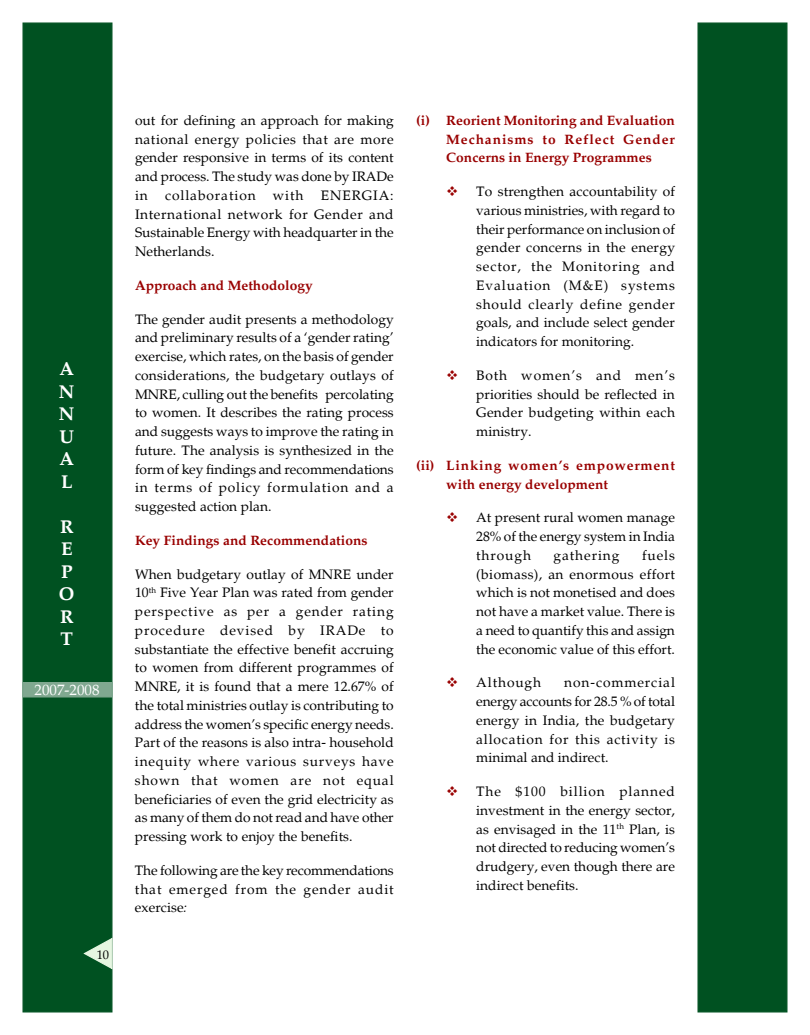
<style>
.page{position:relative;width:810px;height:1035px;background:#fff}
.page>*{position:absolute;margin:0;border:0;box-sizing:border-box;transform-origin:0 0}
.t1{font:700 18.75px/22.5px "Palatino";color:#fff;text-align:justify}
.t2{font:15px "Palatino";color:#fff}
.t3{font:13.75px/18.8px "Palatino";letter-spacing:.005em;color:#000;text-align:justify}
.t4{font:700 13.75px/18.8px "Palatino";letter-spacing:.005em;color:#900;text-align:justify}
.t5{font:700 13.75px/18.8px "Palatino";letter-spacing:.06em;color:#900}
.t6{font:13.75px "Palatino";letter-spacing:.065em;color:#000}
.t7{font:12.5px "Palatino";color:#000}
.s1{font-style:italic}
</style>
<div class="page">
<div style="left:697px;top:22px;width:90px;height:990px;background:#005121;border:1px solid #005121"></div>
<div style="left:22px;top:22px;width:91px;height:990px;background:#005121;border:1px solid #005121"></div>
<div style="left:22px;top:682px;width:91px;height:15px;background:#80a890"></div>
<svg style="left:83px;top:937px;width:30px;height:33px"></svg>
<h1 class="t1" style="left:59px;top:358px;width:17px">A N N U A L</h1>
<h1 class="t1" style="left:59px;top:515px;width:17px">R E P O R T</h1>
<p class="t2" style="left:35px;top:680px;width:66px">2007-2008</p>
<p class="t7" style="left:97px;top:947px;width:14px">10</p>
<p class="t3" style="left:135px;top:111px;width:260px">out for defining an approach for making national energy policies that are more gender responsive in terms of its content and process. The study was done by IRADe in collaboration with ENERGIA:<br>International network for Gender and Sustainable Energy with headquarter in the Netherlands.</p>
<p class="t4" style="left:135px;top:276px;width:179px">Approach and Methodology</p>
<p class="t3" style="left:135px;top:310px;width:260px">The gender audit presents a methodology and preliminary results of a ‘gender rating’ exercise, which rates, on the basis of gender considerations, the budgetary outlays of MNRE, culling out the benefits percolating to women. It describes the rating process and suggests ways to improve the rating in future. The analysis is synthesized in the form of key findings and recommendations in terms of policy formulation and a suggested action plan.</p>
<p class="t4" style="left:135px;top:531px;width:234px">Key Findings and Recommendations</p>
<p class="t3" style="left:135px;top:565px;width:260px">When budgetary outlay of MNRE under 10<sup>th</sup> Five Year Plan was rated from gender perspective as per a gender rating procedure devised by IRADe to substantiate the effective benefit accruing to women from different programmes of MNRE, it is found that a mere 12.67% of the total ministries outlay is contributing to address the women’s specific energy needs.<br>Part of the reasons is also intra- household inequity where various surveys have shown that women are not equal beneficiaries of even the grid electricity as as many of them do not read and have other pressing work to enjoy the benefits.</p>
<p class="t3" style="left:135px;top:861px;width:260px">The following are the key recommendations that emerged from the gender audit exercise<span class="s1">:</span></p>
<p class="t4" style="left:446px;top:111px;width:230px;text-indent:-30px">(i) Reorient Monitoring and Evaluation Mechanisms to Reflect Gender Concerns in Energy Programmes</p>
<p class="t3" style="left:476px;top:182px;width:200px">To strengthen accountability of various ministries, with regard to their performance on inclusion of gender concerns in the energy sector, the Monitoring and Evaluation (M&amp;E) systems should clearly define gender goals, and include select gender indicators for monitoring.</p>
<p class="t3" style="left:476px;top:366px;width:200px">Both women’s and men’s priorities should be reflected in Gender budgeting within each ministry.</p>
<p class="t5" style="left:446px;top:456px;width:230px;text-indent:-30px">(ii) Linking women’s empowerment with energy development</p>
<p class="t3" style="left:476px;top:509px;width:200px">At present rural women manage 28% of the energy system in India through</p>
<p class="t3" style="left:476px;top:546px;width:200px;text-indent:166px">fuels (biomass), an enormous effort which is not monetised and does not have a market value. There is a need to quantify this and assign the economic value of this effort.</p>
<p class="t6" style="left:476px;top:674px;width:66px">Although</p>
<p class="t6" style="left:554px;top:547px;width:67px">gathering</p>
<p class="t3" style="left:476px;top:674px;width:200px;text-indent:88px">non-commercial energy accounts for 28.5 % of total energy in India, the budgetary allocation for this activity is minimal and indirect.</p>
<p class="t3" style="left:476px;top:782px;width:200px">The $100 billion planned investment in the energy sector, as envisaged in the 11<sup>th</sup> Plan, is not directed to reducing women’s drudgery, even though there are indirect benefits.</p>
</div>
